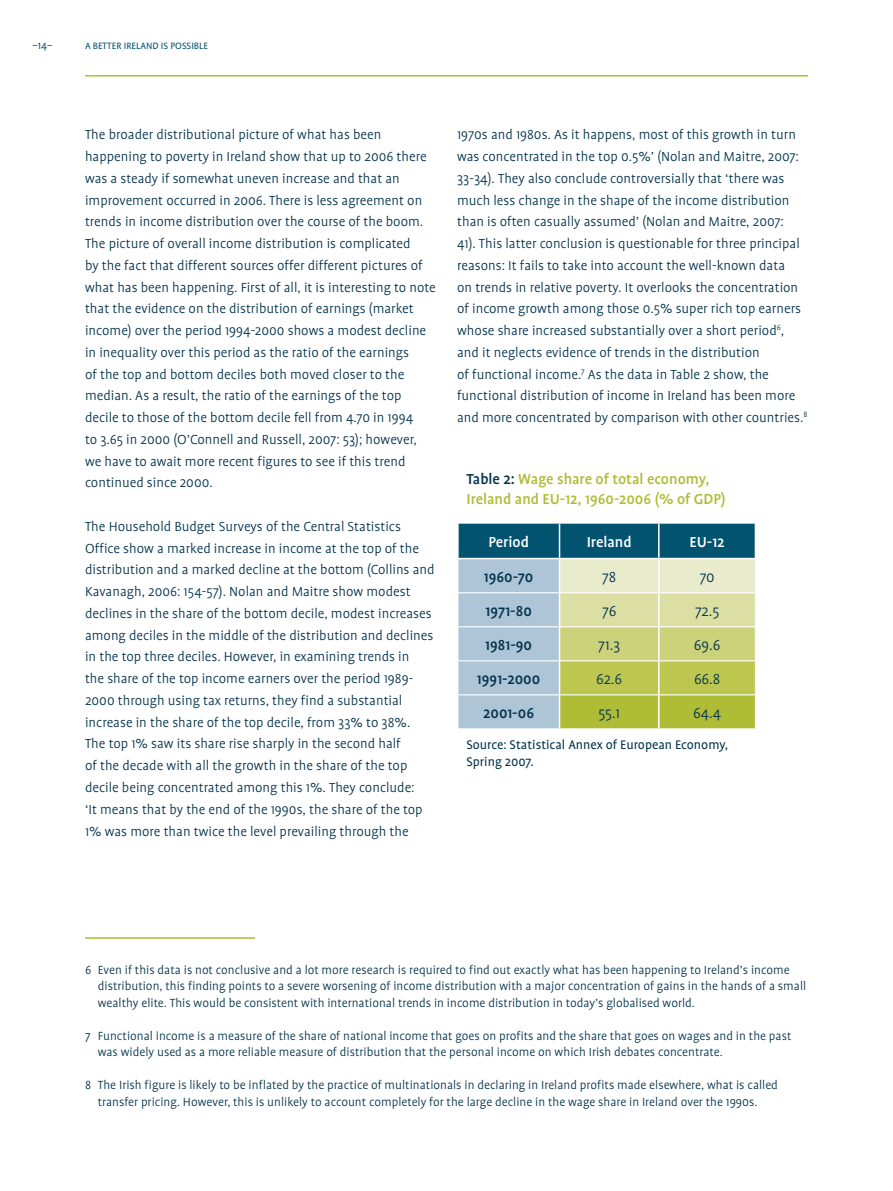
<style>
.page{position:relative;width:893px;height:1191px;background:#fff}
.page>*{position:absolute;margin:0;border:0;box-sizing:border-box;transform-origin:0 0}
.t1{font:500 16.5px/19.8px "Profile";color:#afbc36}
.t2{font:500 16.5px "Profile";color:#03324c}
.t3{font:300 16.5px "Profile";color:#03324c}
.t4{font:500 16.5px "Profile";color:#fff}
.t5{font:300 15px/21.8px "Profile";color:#03324c}
.t6{font:14.25px/17.1px "Profile";color:#03324c}
.t7{font:300 13.5px/16.5px "Profile";color:#03324c}
.t8{font:300 12px "Profile";color:#03324c}
.t9{font:10.5px "Profile";color:#025370}
.s1{color:#03324c}
</style>
<div class="page">
<hr style="left:85px;top:75px;width:723px;height:2px;background:#afbc36">
<svg style="left:458px;top:523px;width:297px;height:205px;background:#a1ba94"></svg>
<hr style="left:457px;top:592px;width:102px;height:1px;background:#fff">
<hr style="left:560px;top:592px;width:98px;height:1px;background:#fff">
<hr style="left:660px;top:592px;width:96px;height:1px;background:#fff">
<hr style="left:457px;top:626px;width:102px;height:1px;background:#fff">
<hr style="left:560px;top:626px;width:98px;height:1px;background:#fff">
<hr style="left:660px;top:626px;width:96px;height:1px;background:#fff">
<hr style="left:457px;top:660px;width:102px;height:1px;background:#fff">
<hr style="left:560px;top:660px;width:98px;height:1px;background:#fff">
<hr style="left:660px;top:660px;width:96px;height:1px;background:#fff">
<hr style="left:457px;top:694px;width:102px;height:1px;background:#fff">
<hr style="left:560px;top:694px;width:98px;height:1px;background:#fff">
<hr style="left:660px;top:694px;width:96px;height:1px;background:#fff">
<hr style="left:559px;top:559px;width:1px;height:34px;background:#fff">
<hr style="left:658px;top:559px;width:2px;height:34px;background:#fff">
<hr style="left:559px;top:593px;width:1px;height:34px;background:#fff">
<hr style="left:658px;top:593px;width:2px;height:34px;background:#fff">
<hr style="left:559px;top:627px;width:1px;height:34px;background:#fff">
<hr style="left:658px;top:627px;width:2px;height:34px;background:#fff">
<hr style="left:559px;top:661px;width:1px;height:34px;background:#fff">
<hr style="left:658px;top:661px;width:2px;height:34px;background:#fff">
<hr style="left:559px;top:695px;width:1px;height:33px;background:#fff">
<hr style="left:658px;top:695px;width:2px;height:33px;background:#fff">
<hr style="left:457px;top:523px;width:2px;height:35px;background:#fff">
<hr style="left:457px;top:558px;width:102px;height:1px;background:#fff">
<hr style="left:559px;top:558px;width:100px;height:1px;background:#fff">
<hr style="left:659px;top:558px;width:97px;height:1px;background:#fff">
<hr style="left:559px;top:523px;width:1px;height:35px;background:#fff">
<hr style="left:658px;top:523px;width:2px;height:35px;background:#fff">
<hr style="left:85px;top:937px;width:170px;height:1px;background:#afbc36">
<p class="t8" style="left:32px;top:39px;width:22px">–14–</p>
<p class="t9" style="left:85px;top:40px;width:124px">A BETTER IRELAND IS POSSIBLE</p>
<p class="t5" style="left:85px;top:124px;width:352px">The broader distributional picture of what has been happening to poverty in Ireland show that up to 2006 there was a steady if somewhat uneven increase and that an improvement occurred in 2006. There is less agreement on trends in income distribution over the course of the boom.<br>The picture of overall income distribution is complicated<br>by the fact that different sources offer different pictures of what has been happening. First of all, it is interesting to note that the evidence on the distribution of earnings (market income) over the period 1994-2000 shows a modest decline in inequality over this period as the ratio of the earnings<br>of the top and bottom deciles both moved closer to the median. As a result, the ratio of the earnings of the top decile to those of the bottom decile fell from 4.70 in 1994<br>to 3.65 in 2000 (O’Connell and Russell, 2007: 53); however, we have to await more recent figures to see if this trend continued since 2000.</p>
<p class="t5" style="left:85px;top:515px;width:351px">The Household Budget Surveys of the Central Statistics Office show a marked increase in income at the top of the distribution and a marked decline at the bottom (Collins and Kavanagh, 2006: 154-57). Nolan and Maitre show modest declines in the share of the bottom decile, modest increases among deciles in the middle of the distribution and declines in the top three deciles. However, in examining trends in<br>the share of the top income earners over the period 1989- 2000 through using tax returns, they find a substantial increase in the share of the top decile, from 33% to 38%.<br>The top 1% saw its share rise sharply in the second half<br>of the decade with all the growth in the share of the top decile being concentrated among this 1%. They conclude:<br>‘It means that by the end of the 1990s, the share of the top 1% was more than twice the level prevailing through the</p>
<p class="t5" style="left:457px;top:124px;width:352px">1970s and 1980s. As it happens, most of this growth in turn was concentrated in the top 0.5%’ (Nolan and Maitre, 2007:<br>33-34). They also conclude controversially that ‘there was much less change in the shape of the income distribution than is often casually assumed’ (Nolan and Maitre, 2007:<br>41). This latter conclusion is questionable for three principal reasons: It fails to take into account the well-known data<br>on trends in relative poverty. It overlooks the concentration of income growth among those 0.5% super rich top earners whose share increased substantially over a short period<sup>6</sup>, and it neglects evidence of trends in the distribution<br>of functional income.<sup>7</sup> As the data in Table 2 show, the functional distribution of income in Ireland has been more and more concentrated by comparison with other countries.<sup>8</sup></p>
<p class="t1" style="left:466px;top:469px;width:261px"><span class="s1">Table 2:</span> Wage share of total economy,<br>Ireland and EU-12, 1960-2006 (% of GDP)</p>
<p class="t4" style="left:488px;top:533px;width:42px">Period</p>
<p class="t4" style="left:587px;top:533px;width:47px">Ireland</p>
<p class="t4" style="left:690px;top:533px;width:36px">EU-12</p>
<p class="t2" style="left:484px;top:568px;width:51px">1960-70</p>
<p class="t3" style="left:602px;top:568px;width:16px">78</p>
<p class="t3" style="left:700px;top:568px;width:16px">70</p>
<p class="t2" style="left:485px;top:602px;width:48px">1971-80</p>
<p class="t3" style="left:602px;top:603px;width:8px">76</p>
<p class="t3" style="left:695px;top:603px;width:24px">72.5</p>
<p class="t2" style="left:485px;top:636px;width:48px">1981-90</p>
<p class="t3" style="left:598px;top:637px;width:22px">71.3</p>
<p class="t3" style="left:694px;top:637px;width:26px">69.6</p>
<p class="t2" style="left:477px;top:670px;width:65px">1991-2000</p>
<p class="t3" style="left:596px;top:671px;width:26px">62.6</p>
<p class="t3" style="left:694px;top:671px;width:28px">66.8</p>
<p class="t2" style="left:483px;top:704px;width:52px">2001-06</p>
<p class="t3" style="left:598px;top:705px;width:21px">55.1</p>
<p class="t3" style="left:693px;top:705px;width:29px">64.4</p>
<p class="t6" style="left:466px;top:736px;width:263px">Source: Statistical Annex of European Economy,<br>Spring 2007.</p>
<p class="t7" style="left:98px;top:961px;width:710px;text-indent:-13px">6 Even if this data is not conclusive and a lot more research is required to find out exactly what has been happening to Ireland’s income distribution, this finding points to a severe worsening of income distribution with a major concentration of gains in the hands of a small wealthy elite. This would be consistent with international trends in income distribution in today’s globalised world.</p>
<p class="t7" style="left:98px;top:1027px;width:695px;text-indent:-13px">7 Functional income is a measure of the share of national income that goes on profits and the share that goes on wages and in the past was widely used as a more reliable measure of distribution that the personal income on which Irish debates concentrate.</p>
<p class="t7" style="left:85px;top:1077px;width:694px;text-align:center">8 The Irish figure is likely to be inflated by the practice of multinationals in declaring in Ireland profits made elsewhere, what is called transfer pricing. However, this is unlikely to account completely for the large decline in the wage share in Ireland over the 1990s.</p>
</div>
